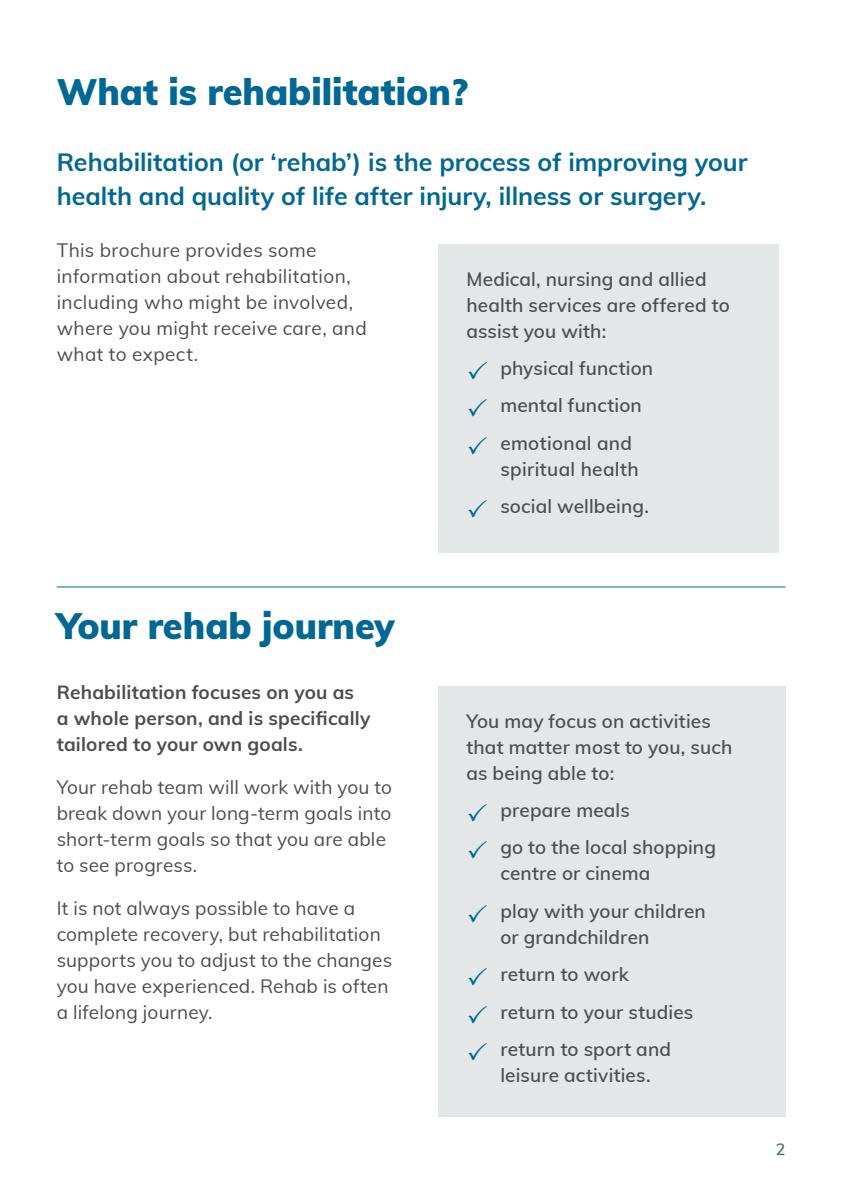
<style>
.page{position:relative;width:842px;height:1191px;background:#fff}
.page>*{position:absolute;margin:0;border:0;box-sizing:border-box;transform-origin:0 0}
.t1{font:900 36px "Muli";color:#006892}
.t2{font:700 25px/34px "Muli";color:#006892}
.t3{font:19px/26px "Muli";letter-spacing:.01em;color:#4d4d4f}
.t4{font:600 19px/37.4px "Muli";letter-spacing:.01em;color:#4d4d4f}
.t5{font:700 19px/26px "Muli";letter-spacing:.01em;color:#4d4d4f}
.t6{font:600 16px "Muli";color:#4b6872}
</style>
<div class="page">
<hr style="left:57px;top:586px;width:728px;height:1px;background:#006892">
<div style="left:438px;top:686px;width:347px;height:430px;background:#e4e7e8"></div>
<div style="left:438px;top:244px;width:340px;height:308px;background:#e4e7e8"></div>
<h1 class="t1" style="left:57px;top:66px;width:413px">What is rehabilitation?</h1>
<h2 class="t2" style="left:57px;top:144px;width:692px">Rehabilitation (or ‘rehab’) is the process of improving your health and quality of life after injury, illness or surgery.</h2>
<p class="t3" style="left:57px;top:237px;width:312px">This brochure provides some information about rehabilitation, including who might be involved, where you might receive care, and what to expect.</p>
<p class="t4" style="left:466px;top:265px;width:265px;line-height:26px">Medical, nursing and allied health services are offered to assist you with:</p>
<p class="t4" style="left:500px;top:349px;width:154px">physical function mental function emotional and</p>
<p class="t4" style="left:500px;top:449px;width:150px">spiritual health social wellbeing.</p>
<h1 class="t1" style="left:57px;top:599px;width:339px">Your rehab journey</h1>
<p class="t5" style="left:57px;top:678px;width:315px">Rehabilitation focuses on you as a whole person, and is specifically tailored to your own goals.</p>
<p class="t3" style="left:57px;top:773px;width:337px">Your rehab team will work with you to break down your long-term goals into short-term goals so that you are able to see progress.</p>
<p class="t3" style="left:57px;top:894px;width:337px">It is not always possible to have a complete recovery, but rehabilitation supports you to adjust to the changes you have experienced. Rehab is often a lifelong journey.</p>
<p class="t4" style="left:466px;top:707px;width:267px;line-height:26px">You may focus on activities that matter most to you, such as being able to:</p>
<p class="t4" style="left:500px;top:790px;width:217px">prepare meals<br>go to the local shopping</p>
<p class="t4" style="left:500px;top:854px;width:207px">centre or cinema<br>play with your children</p>
<p class="t4" style="left:500px;top:917px;width:194px">or grandchildren return to work<br>return to your studies return to sport and</p>
<p class="t4" style="left:500px;top:1055px;width:152px">leisure activities.</p>
<p class="t6" style="left:776px;top:1137px;width:11px">2</p>
</div>
